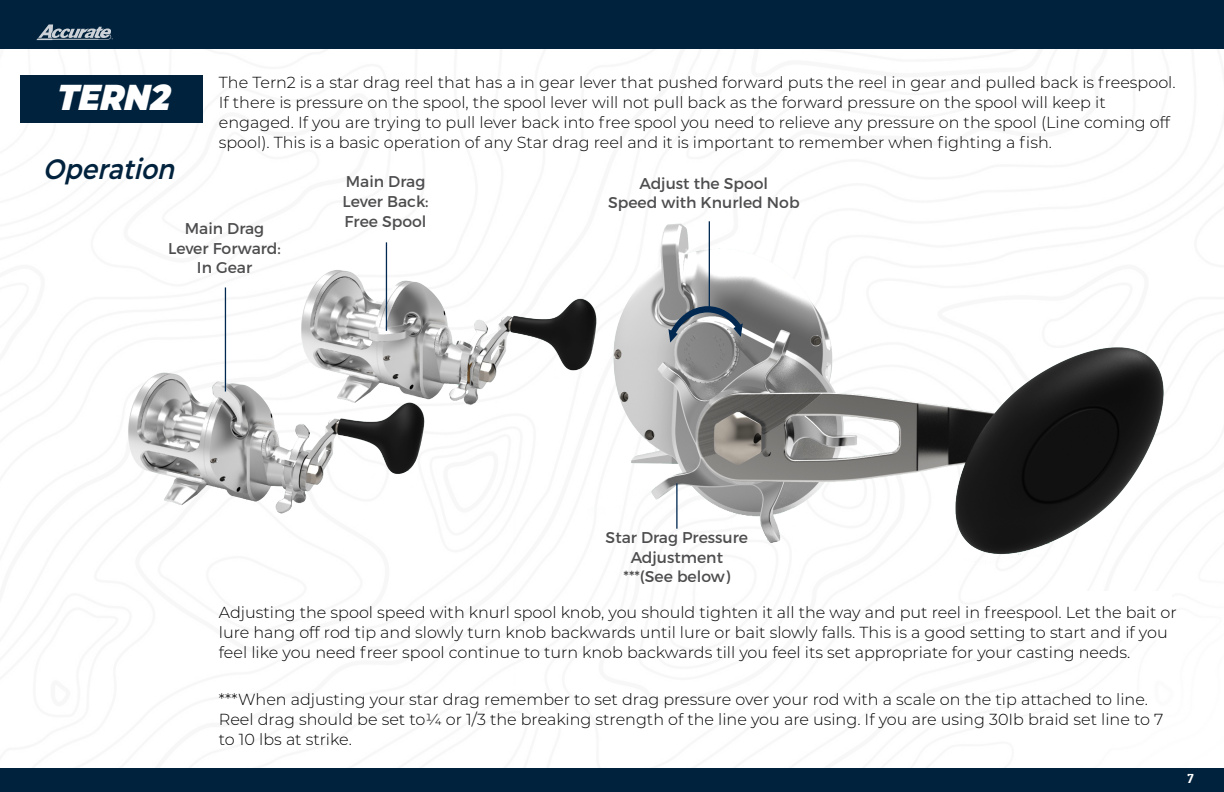
<style>
.page{position:relative;width:1224px;height:792px;background:#fff}
.page>*{position:absolute;margin:0;border:0;box-sizing:border-box;transform-origin:0 0}
.Main_Text{font:italic 900 36px "Montserrat";color:#fff;scale:.9 1}
.Main_Text-2{font:italic 600 28px "Montserrat";color:#00223d;scale:.9 1}
.t1{font:300 16px/20px "Montserrat";color:#000}
.t2{font:15.6px/19.6px "Montserrat";color:#4d4d4f;text-align:center}
.t3{font:12.6px "AJ Din";color:#fff;scale:1.5 1}
</style>
<div class="page">
<div style="left:0;top:0;width:1224px;height:48px;background:#00223d"></div>
<div style="left:0;top:769px;width:1224px;height:23px;background:#00223d"></div>
<svg style="left:36px;top:24px;width:77px;height:16px"></svg>
<div style="left:20px;top:76px;width:183px;height:47px;background:#00223d"></div>
<img style="left:305px;top:242px;width:245px;height:163px">
<img style="left:128px;top:303px;width:335px;height:211px">
<img style="left:550px;top:221px;width:614px;height:341px">
<hr style="left:225px;top:287px;width:1px;height:105px;background:#002851">
<hr style="left:386px;top:242px;width:1px;height:89px;background:#002851">
<hr style="left:709px;top:221px;width:1px;height:89px;background:#002851">
<hr style="left:676px;top:483px;width:2px;height:46px;background:#002851">
<svg style="left:668px;top:306px;width:75px;height:37px;background:#788189"></svg>
<p class="Main_Text" style="left:55px;top:70px;width:140px">TERN2</p>
<p class="Main_Text" style="left:75px;top:70px;width:95px">ATD</p>
<p class="t1" style="left:219px;top:71px;width:956px">The Tern2 is a star drag reel that has a in gear lever that pushed forward puts the reel in gear and pulled back is freespool.<br>If there is pressure on the spool, the spool lever will not pull back as the forward pressure on the spool will keep it engaged. If you are trying to pull lever back into free spool you need to relieve any pressure on the spool (Line coming off spool). This is a basic operation of any Star drag reel and it is important to remember when fighting a fish.</p>
<p class="Main_Text-2" style="left:43px;top:149px;width:157px">Operation</p>
<p class="t2" style="left:168px;top:219px;width:114px">Main Drag<br>Lever Forward:<br>In Gear</p>
<p class="t2" style="left:343px;top:172px;width:88px;text-align:left">Main Drag<br>Lever Back:<br>Free Spool</p>
<p class="t2" style="left:608px;top:174px;width:193px">Adjust the Spool<br>Speed with Knurled Nob</p>
<p class="t2" style="left:606px;top:528px;width:144px">Star Drag Pressure<br>Adjustment ***(See below)</p>
<p class="t1" style="left:219px;top:601px;width:959px">Adjusting the spool speed with knurl spool knob, you should tighten it all the way and put reel in freespool. Let the bait or lure hang off rod tip and slowly turn knob backwards until lure or bait slowly falls. This is a good setting to start and if you feel like you need freer spool continue to turn knob backwards till you feel its set appropriate for your casting needs.</p>
<p class="t1" style="left:219px;top:688px;width:946px">***When adjusting your star drag remember to set drag pressure over your rod with a scale on the tip attached to line.<br>Reel drag should be set to¼ or 1/3 the breaking strength of the line you are using. If you are using 30Ib braid set line to 7 to 10 lbs at strike.</p>
<p class="t3" style="left:1187px;top:771px;width:6px">7</p>
</div>
